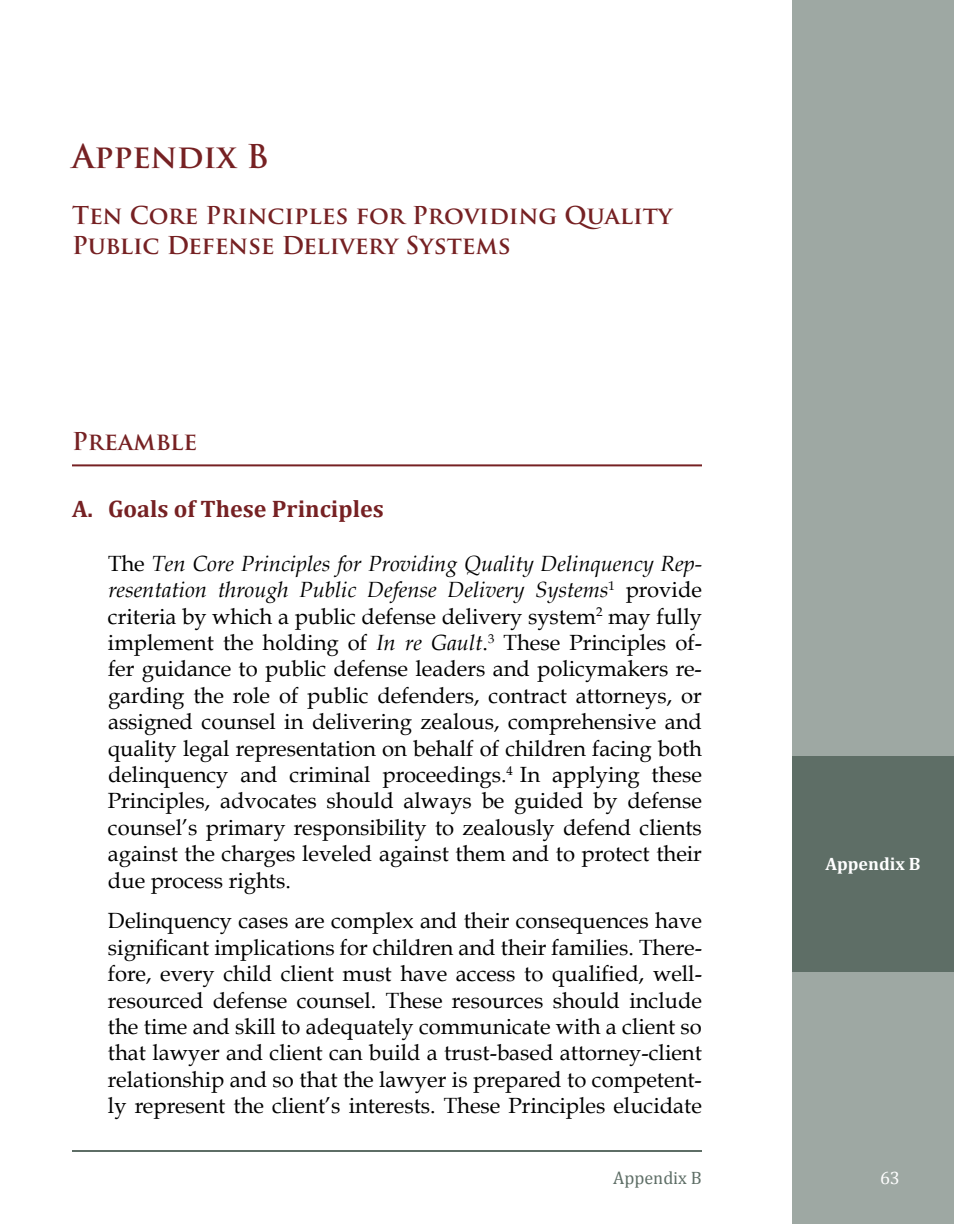
<style>
.page{position:relative;width:954px;height:1224px;background:#fff}
.page>*{position:absolute;margin:0;border:0;box-sizing:border-box;transform-origin:0 0}
.t1{font:700 32px "Trajan Pro";color:#762123}
.t2{font:700 24px/30px "Trajan Pro";color:#762123}
.t3{font:700 24px "Cambria";color:#762123}
.t4{font:22px/26.4px "Book Antiqua";color:#000;text-align:justify}
.t5{font:18px "Cambria";color:#5e6e66}
.t6{font:700 18px "Cambria";color:#fff}
.t7{font:18px "Cambria";color:#fff}
.s1{font-style:italic}
</style>
<div class="page">
<div style="left:792px;top:0;width:162px;height:1224px;background:#9ea8a3"></div>
<hr style="left:72px;top:1150px;width:630px;height:2px;background:#5e6e66">
<div style="left:792px;top:756px;width:162px;height:216px;background:#5e6e66"></div>
<hr style="left:72px;top:464px;width:630px;height:2px;background:#762123">
<h1 class="t1" style="left:72px;top:136px;width:199px">Appendix B</h1>
<p class="t2" style="left:72px;top:200px;width:602px">Ten Core Principles for Providing Quality<br>Public Defense Delivery Systems</p>
<p class="t2" style="left:72px;top:427px;width:127px">Preamble</p>
<p class="t3" style="left:72px;top:494px;width:313px">A. Goals of These Principles</p>
<p class="t4" style="left:108px;top:550px;width:596px">The <span class="s1">Ten Core Principles for Providing Quality Delinquency Rep&shy;resentation through Public Defense Delivery Systems</span><sup>1</sup> provide criteria by which a public defense delivery system<sup>2</sup> may fully implement the holding of <span class="s1">In re Gault</span>.<sup>3</sup> These Principles of&shy;fer guidance to public defense leaders and policymakers re&shy;garding the role of public defenders, contract attorneys, or assigned counsel in delivering zealous, comprehensive and quality legal representation on behalf of children facing both delinquency and criminal proceedings.<sup>4</sup> In applying these Principles, advocates should always be guided by defense counsel’s primary responsibility to zealously defend clients against the charges leveled against them and to protect their due process rights.</p>
<p class="t4" style="left:108px;top:908px;width:596px">Delinquency cases are complex and their consequences have significant implications for children and their families. There&shy;fore, every child client must have access to qualified, well&shy;resourced defense counsel. These resources should include the time and skill to adequately communicate with a client so that lawyer and client can build a trust-based attorney-client relationship and so that the lawyer is prepared to competent&shy;ly represent the client’s interests. These Principles elucidate</p>
<p class="t6" style="left:825px;top:853px;width:97px">Appendix B</p>
<p class="t5" style="left:613px;top:1167px;width:90px">Appendix B</p>
<p class="t7" style="left:880px;top:1167px;width:21px">63</p>
</div>
